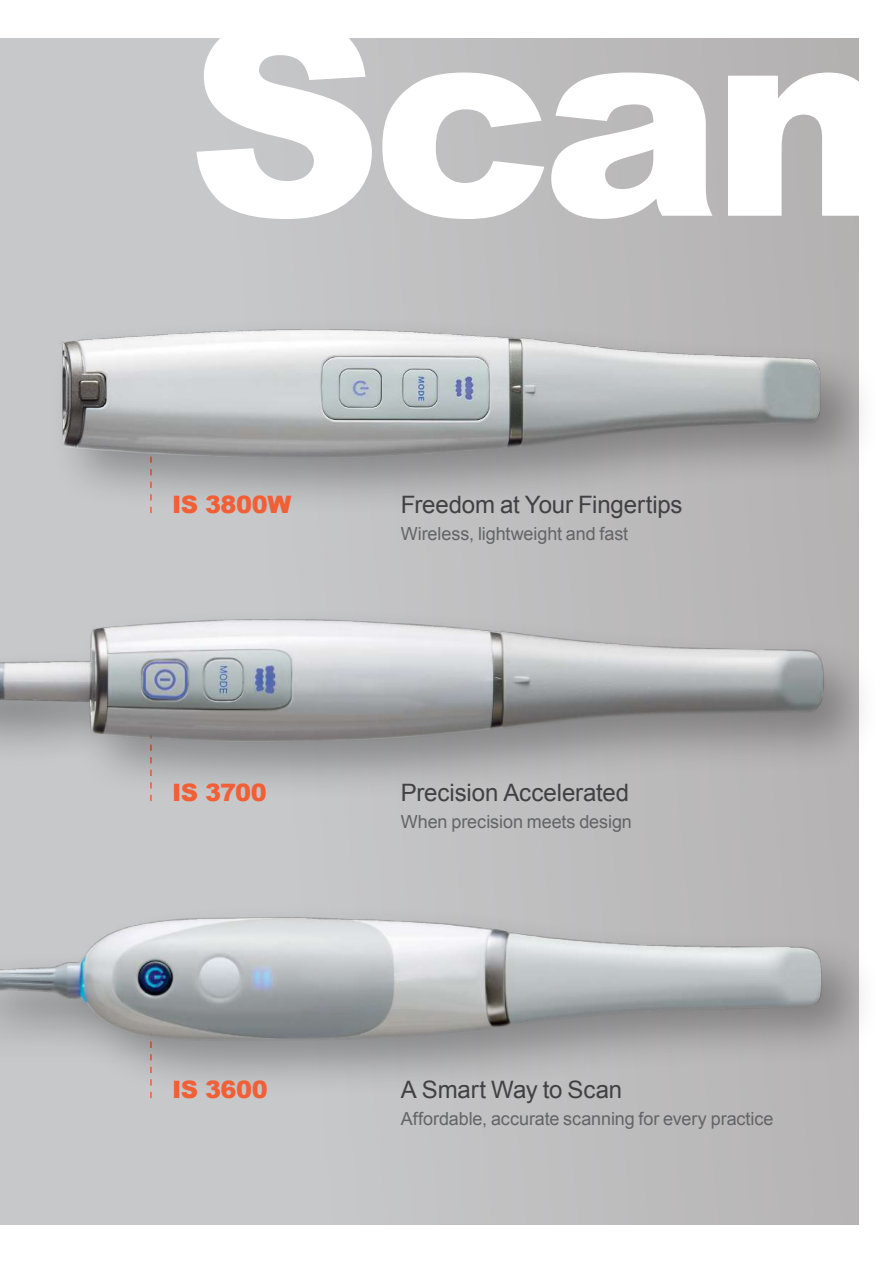
<style>
.page{position:relative;width:893px;height:1263px;background:#fff}
.page>*{position:absolute;margin:0;border:0;box-sizing:border-box;transform-origin:0 0}
.t1{font:900 270px "Arial";color:#fff}
.t2{font:24px "Arial";letter-spacing:-.005em;color:#414042}
.t3{font:900 24px "Arial";letter-spacing:-.02em;color:#f15f37}
.t4{font:18px "Arial";letter-spacing:-.005em;color:#636466}
</style>
<div class="page">
<div style="left:0;top:38px;width:859px;height:1187px;background:#c7c8ca"></div>
<div style="left:94px;top:38px;width:765px;height:1187px;background:linear-gradient(to right,#cacbce,#b4b2b2)"></div>
<div style="left:49px;top:315px;width:833px;height:203px;background:#000;opacity:.3"></div>
<img style="left:49px;top:302px;width:833px;height:184px">
<div style="left:0;top:606px;width:883px;height:197px;background:#000;opacity:.3"></div>
<img style="left:0;top:572px;width:883px;height:221px">
<div style="left:0;top:923px;width:212px;height:336px;background:#000;opacity:.25"></div>
<div style="left:0;top:942px;width:135px;height:236px;background:#c7c8ca"></div>
<img style="left:0;top:800px;width:883px;height:354px">
<h1 class="t1" style="left:187px;top:-77px;width:706px">Scan</h1>
<h2 class="t3" style="left:172px;top:487px;width:121px">IS 3800W</h2>
<h2 class="t2" style="left:401px;top:489px;width:283px">Freedom at Your Fingertips</h2>
<p class="t4" style="left:401px;top:522px;width:229px">Wireless, lightweight and fast</p>
<h2 class="t3" style="left:172px;top:775px;width:96px">IS 3700</h2>
<h2 class="t2" style="left:401px;top:777px;width:230px">Precision Accelerated</h2>
<p class="t4" style="left:401px;top:810px;width:233px">When precision meets design</p>
<h2 class="t3" style="left:172px;top:1072px;width:97px">IS 3600</h2>
<h2 class="t2" style="left:401px;top:1074px;width:223px">A Smart Way to Scan</h2>
<p class="t4" style="left:401px;top:1107px;width:374px">Affordable, accurate scanning for every practice</p>
</div>
